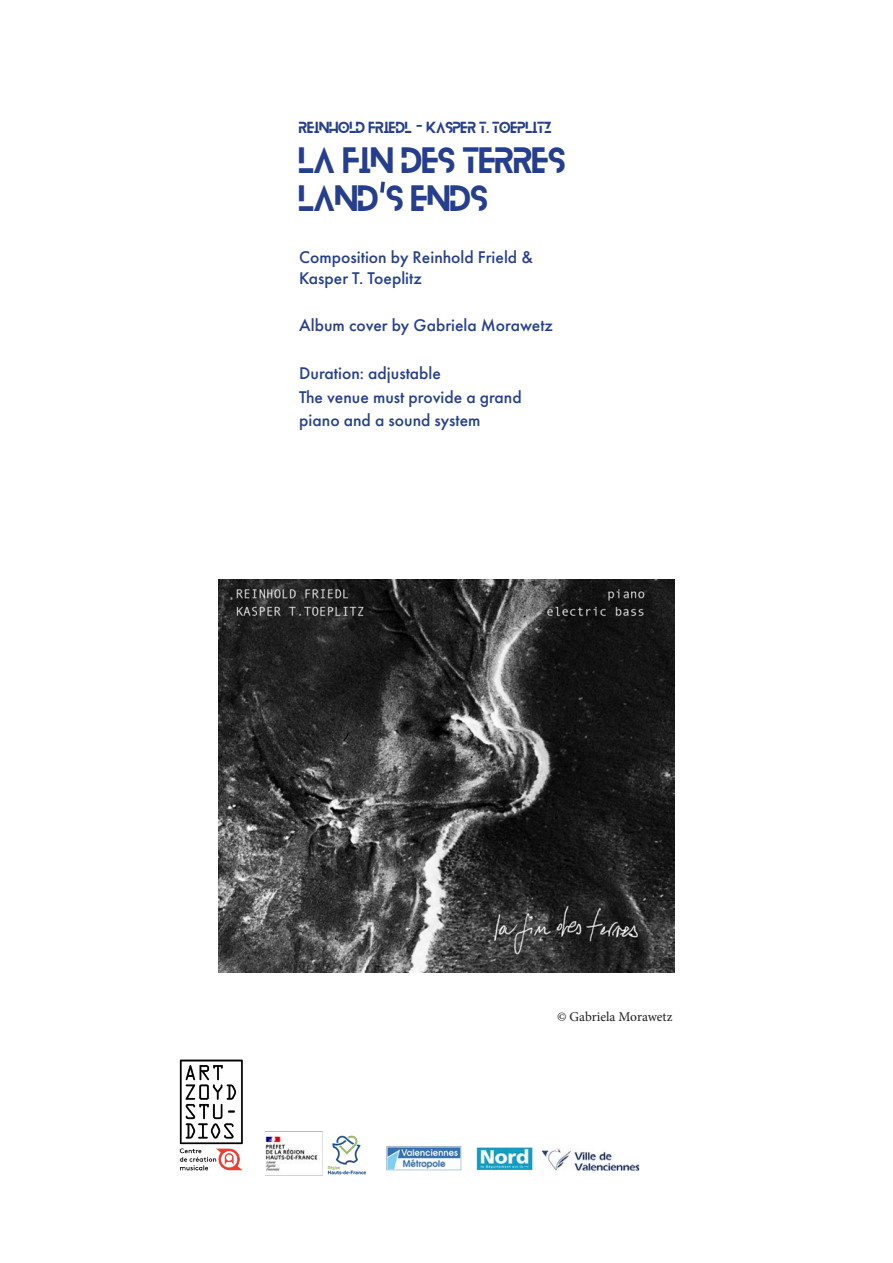
<style>
.page{position:relative;width:893px;height:1263px;background:#fff}
.page>*{position:absolute;margin:0;border:0;box-sizing:border-box;transform-origin:0 0}
.t1{font:32.1px "Blanka";color:#253f8e}
.t2{font:500 17.55px/21.1px "Futura PT";color:#253f8e}
.t3{font:14.1px "Blanka";color:#253f8e}
.t4{font:13.5px "Minion Pro";color:#231f20}
</style>
<div class="page">
<img style="left:179px;top:1059px;width:64px;height:112px">
<img style="left:265px;top:1131px;width:101px;height:44px">
<img style="left:386px;top:1146px;width:254px;height:25px">
<img style="left:219px;top:579px;width:455px;height:394px">
<svg style="left:380px;top:182px;width:5px;height:11px"></svg>
<p class="t3" style="left:299px;top:120px;width:254px">REINHOLD FRIEDL - KASPER T. TOEPLITZ</p>
<p class="t1" style="left:299px;top:143px;width:268px">LA FIN DES TERRES</p>
<p class="t1" style="left:299px;top:181px;width:190px">LAND S ENDS</p>
<p class="t2" style="left:299px;top:246px;width:235px">Composition by Reinhold Frield &amp;<br>Kasper T. Toeplitz</p>
<p class="t2" style="left:299px;top:315px;width:255px">Album cover by Gabriela Morawetz</p>
<p class="t2" style="left:299px;top:362px;width:143px">Duration: adjustable</p>
<p class="t2" style="left:299px;top:386px;width:224px">The venue must provide a grand</p>
<p class="t2" style="left:299px;top:410px;width:183px">piano and a sound system</p>
<p class="t4" style="left:557px;top:1007px;width:117px">© Gabriela Morawetz</p>
</div>
